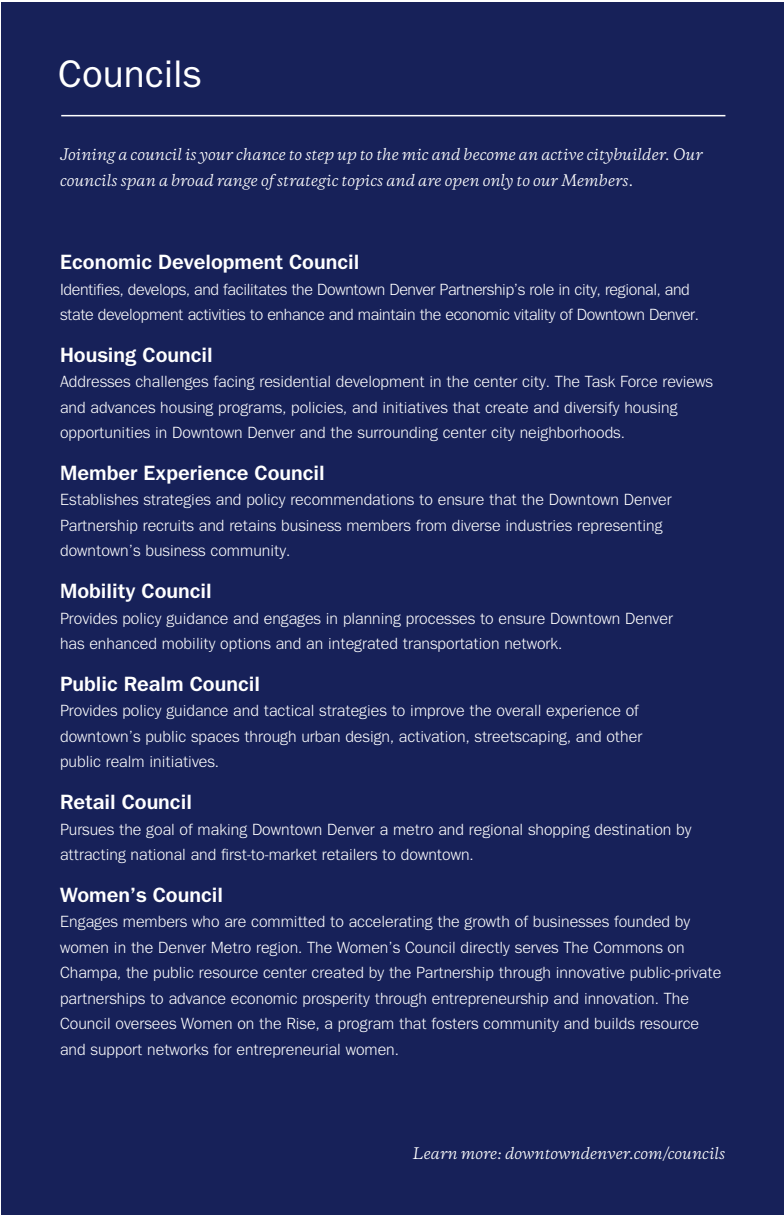
<style>
.page{position:relative;width:784px;height:1215px;background:#fff}
.page>*{position:absolute;margin:0;border:0;box-sizing:border-box;transform-origin:0 0}
.t1{font:500 39px "Tee Franklin";color:#fff}
.t2{font:700 21px "Tee Franklin";color:#fff}
.t3{font:16.5px/25.5px "Tee Franklin";color:#fff}
.t4{font:16.5px/25.5px "Tee Franklin";letter-spacing:-.02em;color:#fff}
.t5{font:italic 15px/25.5px "Copernicus";color:#fff}
</style>
<div class="page">
<div style="left:1px;top:3px;width:783px;height:1212px;background:#172159"></div>
<hr style="left:61px;top:115px;width:664px;height:1px;background:#fff">
<h1 class="t1" style="left:58px;top:51px;width:144px">Councils</h1>
<p class="t5" style="left:60px;top:142px;width:644px">Joining a council is your chance to step up to the mic and become an active citybuilder. Our councils span a broad range of strategic topics and are open only to our Members.</p>
<p class="t2" style="left:60px;top:249px;width:301px">Economic Development Council</p>
<p class="t4" style="left:60px;top:276px;width:640px">Identifies, develops, and facilitates the Downtown Denver Partnership’s role in city, regional, and state development activities to enhance and maintain the economic vitality of Downtown Denver.</p>
<p class="t2" style="left:60px;top:342px;width:154px">Housing Council</p>
<p class="t3" style="left:60px;top:369px;width:654px">Addresses challenges facing residential development in the center city. The Task Force reviews and advances housing programs, policies, and initiatives that create and diversify housing opportunities in Downtown Denver and the surrounding center city neighborhoods.</p>
<p class="t2" style="left:60px;top:460px;width:266px">Member Experience Council</p>
<p class="t3" style="left:60px;top:487px;width:613px">Establishes strategies and policy recommendations to ensure that the Downtown Denver<br>Partnership recruits and retains business members from diverse industries representing downtown’s business community.</p>
<p class="t2" style="left:60px;top:579px;width:153px">Mobility Council</p>
<p class="t3" style="left:60px;top:605px;width:614px">Provides policy guidance and engages in planning processes to ensure Downtown Denver has enhanced mobility options and an integrated transportation network.</p>
<p class="t2" style="left:60px;top:671px;width:201px">Public Realm Council</p>
<p class="t3" style="left:60px;top:698px;width:583px">Provides policy guidance and tactical strategies to improve the overall experience of downtown’s public spaces through urban design, activation, streetscaping, and other public realm initiatives.</p>
<p class="t2" style="left:60px;top:789px;width:133px">Retail Council</p>
<p class="t3" style="left:60px;top:816px;width:633px">Pursues the goal of making Downtown Denver a metro and regional shopping destination by attracting national and first-to-market retailers to downtown.</p>
<p class="t2" style="left:60px;top:882px;width:164px">Women’s Council</p>
<p class="t3" style="left:60px;top:909px;width:662px">Engages members who are committed to accelerating the growth of businesses founded by women in the Denver Metro region. The Women’s Council directly serves The Commons on Champa, the public resource center created by the Partnership through innovative public-private partnerships to advance economic prosperity through entrepreneurship and innovation. The Council oversees Women on the Rise, a program that fosters community and builds resource and support networks for entrepreneurial women.</p>
<p class="t5" style="left:412px;top:1141px;width:314px">Learn more: downtowndenver.com/councils</p>
</div>
